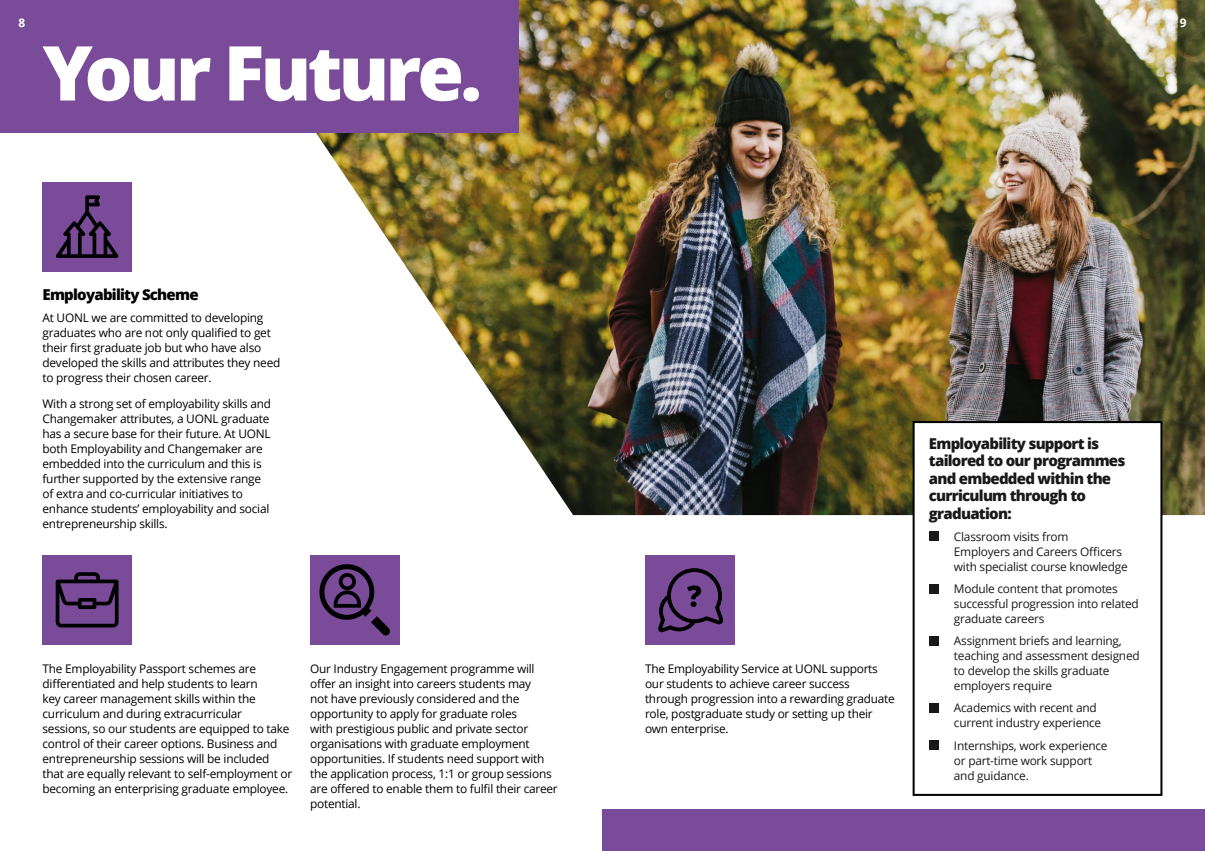
<style>
.page{position:relative;width:1205px;height:851px;background:#fff}
.page>*{position:absolute;margin:0;border:0;box-sizing:border-box;transform-origin:0 0}
.t1{font:800 75.75px "Open Sans";letter-spacing:-.05em;color:#fff}
.Sub_head{font:800 15px/17.5px "Open Sans";letter-spacing:-.05em;color:#191919}
.Sub_head-2{font:800 15px "Open Sans";letter-spacing:-.05em;color:#000}
.Body{font:11.88px/15px "Open Sans";letter-spacing:-.02em;color:#000}
.Bullets{font:11.88px/15px "Open Sans";letter-spacing:-.02em;color:#191919}
.t2{font:700 11.88px "Open Sans";color:#fff}
</style>
<div class="page">
<img style="left:293px;top:0;width:912px;height:515px">
<div style="left:602px;top:808px;width:603px;height:42px;background:#794b98"></div>
<div style="left:0;top:0;width:518px;height:132px;background:#794b98"></div>
<div style="left:913px;top:422px;width:248px;height:372px;background:#fff"></div>
<div style="left:929px;top:532px;width:9px;height:9px;background:#191919"></div>
<div style="left:929px;top:584px;width:9px;height:9px;background:#191919"></div>
<div style="left:929px;top:636px;width:9px;height:9px;background:#191919"></div>
<div style="left:929px;top:703px;width:9px;height:9px;background:#191919"></div>
<div style="left:929px;top:740px;width:9px;height:9px;background:#191919"></div>
<div style="left:912px;top:421px;width:250px;height:374px;border:2px solid #000"></div>
<div style="left:645px;top:555px;width:89px;height:89px;background:#794b98"></div>
<svg style="left:658px;top:568px;width:65px;height:64px"></svg>
<div style="left:43px;top:555px;width:89px;height:89px;background:#794b98"></div>
<div style="left:310px;top:555px;width:89px;height:89px;background:#794b98"></div>
<svg style="left:319px;top:564px;width:71px;height:71px"></svg>
<svg style="left:56px;top:572px;width:63px;height:55px"></svg>
<div style="left:43px;top:182px;width:89px;height:89px;background:#794b98"></div>
<svg style="left:56px;top:195px;width:63px;height:63px"></svg>
<p class="t2" style="left:18px;top:14px;width:8px">8</p>
<p class="t2" style="left:1180px;top:14px;width:8px">9</p>
<p class="t1" style="left:43px;top:15px;width:441px">Your Future.</p>
<p class="Sub_head-2" style="left:43px;top:283px;width:158px">Employability Scheme</p>
<p class="Body" style="left:43px;top:310px;width:239px">At UONL we are committed to developing graduates who are not only qualified to get their first graduate job but who have also developed the skills and attributes they need to progress their chosen career.</p>
<p class="Body" style="left:43px;top:395px;width:230px">With a strong set of employability skills and Changemaker attributes, a UONL graduate has a secure base for their future. At UONL both Employability and Changemaker are embedded into the curriculum and this is further supported by the extensive range of extra and co-curricular initiatives to enhance students’ employability and social entrepreneurship skills.</p>
<p class="Body" style="left:43px;top:661px;width:251px">The Employability Passport schemes are differentiated and help students to learn<br>key career management skills within the curriculum and during extracurricular sessions, so our students are equipped to take control of their career options. Business and entrepreneurship sessions will be included that are equally relevant to self-employment or becoming an enterprising graduate employee.</p>
<p class="Body" style="left:310px;top:661px;width:249px">Our Industry Engagement programme will offer an insight into careers students may<br>not have previously considered and the opportunity to apply for graduate roles<br>with prestigious public and private sector organisations with graduate employment opportunities. If students need support with the application process, 1:1 or group sessions are offered to enable them to fulfil their career potential.</p>
<p class="Body" style="left:645px;top:661px;width:251px">The Employability Service at UONL supports our students to achieve career success through progression into a rewarding graduate role, postgraduate study or setting up their own enterprise.</p>
<p class="Sub_head" style="left:929px;top:434px;width:198px">Employability support is tailored to our programmes and embedded within the curriculum through to graduation:</p>
<p class="Bullets" style="left:954px;top:529px;width:175px">Classroom visits from<br>Employers and Careers Officers with specialist course knowledge</p>
<p class="Bullets" style="left:954px;top:581px;width:186px">Module content that promotes successful progression into related graduate careers</p>
<p class="Bullets" style="left:954px;top:633px;width:187px">Assignment briefs and learning, teaching and assessment designed to develop the skills graduate employers require</p>
<p class="Bullets" style="left:954px;top:700px;width:149px">Academics with recent and current industry experience</p>
<p class="Bullets" style="left:954px;top:737px;width:155px">Internships, work experience or part-time work support and guidance.</p>
</div>
